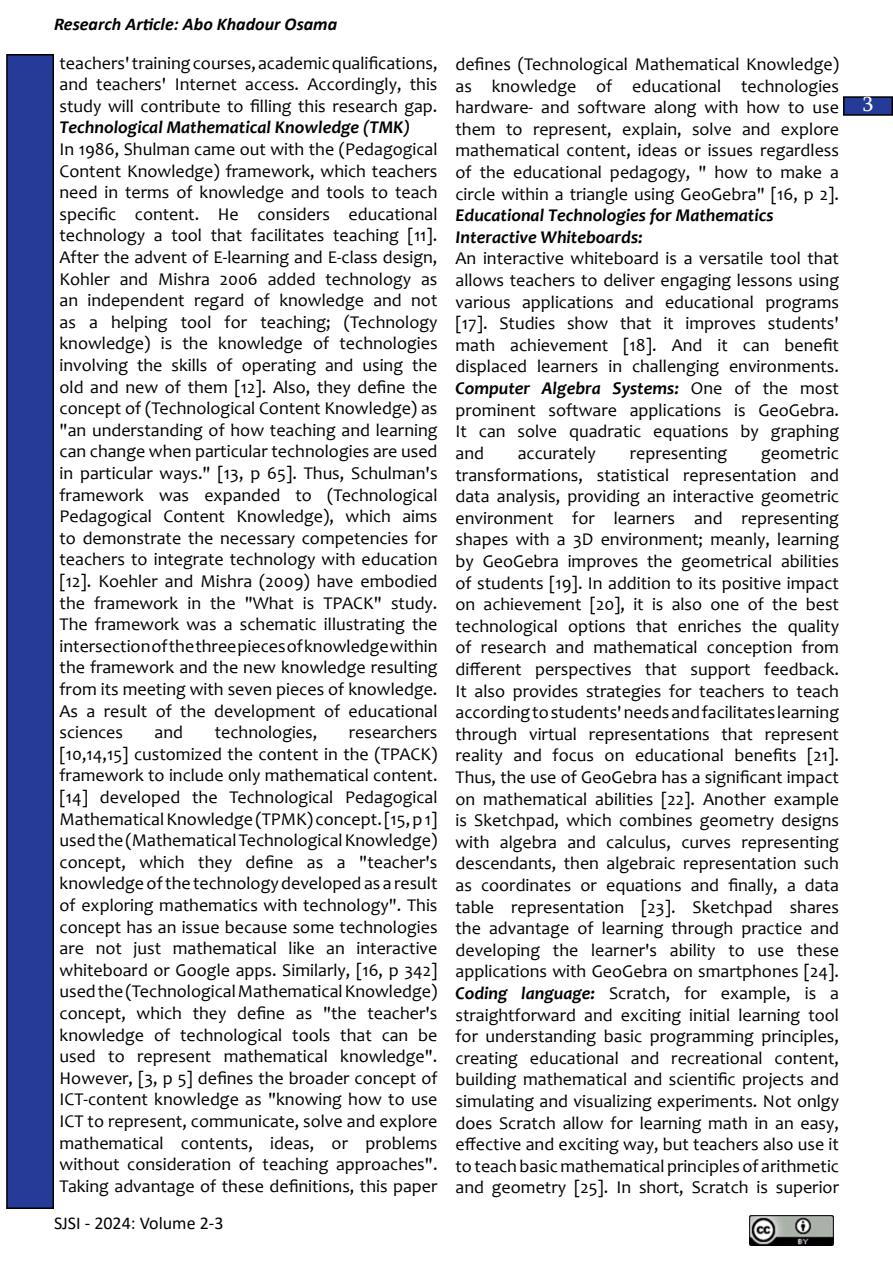
<style>
.page{position:relative;width:893px;height:1263px;background:#fff}
.page>*{position:absolute;margin:0;border:0;box-sizing:border-box;transform-origin:0 0}
.t1{font:21px "Sylfaen";color:#fff}
.t2{font:18px/21.6px "Candara";color:#000;text-align:justify}
.t3{font:italic 700 18px/21.6px "Candara";color:#000}
.t4{font:italic 700 18px "Calibri";color:#000}
.t5{font:18px "Calibri";color:#000}
.s1{font-weight:700;font-style:italic}
</style>
<div class="page">
<div style="left:7px;top:55px;width:46px;height:1153px;background:#263b97"></div>
<div style="left:6px;top:54px;width:48px;height:1155px;border:2px solid #000"></div>
<div style="left:844px;top:97px;width:48px;height:18px;background:#263b97"></div>
<div style="left:843px;top:96px;width:50px;height:20px;border:2px solid #000"></div>
<img style="left:750px;top:1215px;width:83px;height:30px">
<p class="t4" style="left:54px;top:11px;width:285px">Research Article: Abo Khadour Osama</p>
<p class="t2" style="left:60px;top:52px;width:379px">teachers' training courses, academic qualifications, and teachers' Internet access. Accordingly, this study will contribute to filling this research gap.</p>
<p class="t3" style="left:60px;top:116px;width:352px">Technological Mathematical Knowledge (TMK)</p>
<p class="t2" style="left:60px;top:138px;width:379px">In 1986, Shulman came out with the (Pedagogical Content Knowledge) framework, which teachers need in terms of knowledge and tools to teach specific content. He considers educational technology a tool that facilitates teaching [11].<br>After the advent of E-learning and E-class design, Kohler and Mishra 2006 added technology as an independent regard of knowledge and not as a helping tool for teaching; (Technology knowledge) is the knowledge of technologies involving the skills of operating and using the old and new of them [12]. Also, they define the concept of (Technological Content Knowledge) as "an understanding of how teaching and learning can change when particular technologies are used in particular ways." [13, p 65]. Thus, Schulman's framework was expanded to (Technological Pedagogical Content Knowledge), which aims to demonstrate the necessary competencies for teachers to integrate technology with education [12]. Koehler and Mishra (2009) have embodied the framework in the "What is TPACK" study.<br>The framework was a schematic illustrating the intersection of the three pieces of knowledge within the framework and the new knowledge resulting from its meeting with seven pieces of knowledge.<br>As a result of the development of educational sciences</p>
<p class="t2" style="left:60px;top:721px;width:379px;text-indent:289px">researchers [10,14,15] customized the content in the (TPACK) framework to include only mathematical content. [14] developed the Technological Pedagogical Mathematical Knowledge (TPMK) concept. [15, p 1] used the (Mathematical Technological Knowledge) concept, which they define as a "teacher's knowledge of the technology developed as a result of exploring mathematics with technology". This concept has an issue because some technologies are not just mathematical like an interactive whiteboard or Google apps. Similarly, [16, p 342] used the (Technological Mathematical Knowledge) concept, which they define as "the teacher's knowledge of technological tools that can be used to represent mathematical knowledge".<br>However, [3, p 5] defines the broader concept of ICT-content knowledge as "knowing how to use ICT to represent, communicate, solve and explore mathematical contents, ideas, or problems without consideration of teaching approaches".<br>Taking advantage of these definitions, this paper</p>
<p class="t2" style="left:155px;top:721px;width:30px">and</p>
<p class="t2" style="left:215px;top:721px;width:104px">technologies,</p>
<p class="t5" style="left:54px;top:1210px;width:171px">SJSI - 2024: Volume 2-3</p>
<p class="t2" style="left:455px;top:53px;width:385px">defines (Technological Mathematical Knowledge) as knowledge of educational technologies hardware- and software along with how to use them to represent, explain, solve and explore mathematical content, ideas or issues regardless of the educational pedagogy, " how to make a circle within a triangle using GeoGebra" [16, p 2].</p>
<p class="t3" style="left:455px;top:204px;width:319px">Educational Technologies for Mathematics<br>Interactive Whiteboards:</p>
<p class="t2" style="left:455px;top:248px;width:385px">An interactive whiteboard is a versatile tool that allows teachers to deliver engaging lessons using various applications and educational programs [17]. Studies show that it improves students' math achievement [18]. And it can benefit displaced learners in challenging environments.<br><span class="s1">Computer Algebra Systems:</span> One of the most prominent software applications is GeoGebra.<br>It can solve quadratic equations by graphing and</p>
<p class="t2" style="left:518px;top:442px;width:80px">accurately</p>
<p class="t2" style="left:630px;top:442px;width:99px">representing</p>
<p class="t2" style="left:455px;top:442px;width:385px;text-indent:306px">geometric transformations, statistical representation and data analysis, providing an interactive geometric environment for learners and representing shapes with a 3D environment; meanly, learning by GeoGebra improves the geometrical abilities of students [19]. In addition to its positive impact on achievement [20], it is also one of the best technological options that enriches the quality of research and mathematical conception from different perspectives that support feedback.<br>It also provides strategies for teachers to teach according to students' needs and facilitates learning through virtual representations that represent reality and focus on educational benefits [21].<br>Thus, the use of GeoGebra has a significant impact on mathematical abilities [22]. Another example is Sketchpad, which combines geometry designs with algebra and calculus, curves representing descendants, then algebraic representation such as coordinates or equations and finally, a data table representation [23]. Sketchpad shares the advantage of learning through practice and developing the learner's ability to use these applications with GeoGebra on smartphones [24].<br><span class="s1">Coding language:</span> Scratch, for example, is a straightforward and exciting initial learning tool for understanding basic programming principles, creating educational and recreational content, building mathematical and scientific projects and simulating and visualizing experiments. Not onlgy does Scratch allow for learning math in an easy, effective and exciting way, but teachers also use it to teach basic mathematical principles of arithmetic and geometry [25]. In short, Scratch is superior</p>
<p class="t1" style="left:863px;top:90px;width:12px">3</p>
</div>
